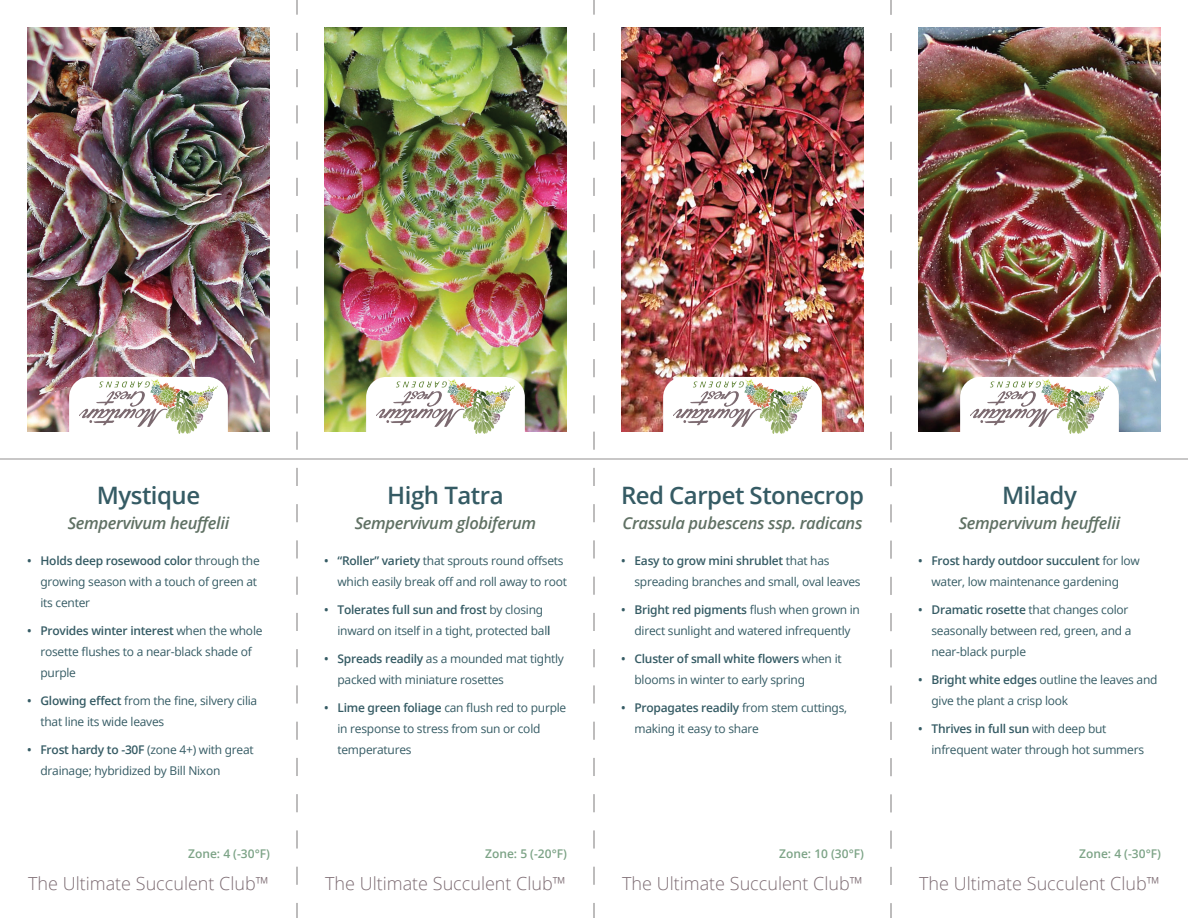
<style>
.page{position:relative;width:1188px;height:918px;background:#fff}
.page>*{position:absolute;margin:0;border:0;box-sizing:border-box;transform-origin:0 0}
.t1{font:600 24px "Open Sans";letter-spacing:-.02em;color:#355b64}
.t2{font:300 18px "Open Sans";color:#7d6c73}
.t3{font:italic 600 16.5px "Open Sans";letter-spacing:-.02em;color:#607164}
.t4{font:12px/21px "Open Sans";letter-spacing:-.02em;color:#355b64}
.t5{font:600 12px "Open Sans";color:#7ca386}
.s1{font-weight:600}
</style>
<div class="page">
<img style="left:621px;top:27px;width:243px;height:405px">
<svg style="left:663px;top:377px;width:159px;height:55px"></svg>
<img style="left:674px;top:379px;width:137px;height:54px">
<img style="left:324px;top:27px;width:243px;height:405px">
<svg style="left:366px;top:377px;width:159px;height:55px"></svg>
<img style="left:377px;top:379px;width:137px;height:54px">
<img style="left:27px;top:27px;width:243px;height:405px">
<svg style="left:69px;top:377px;width:159px;height:55px"></svg>
<img style="left:80px;top:379px;width:137px;height:54px">
<img style="left:918px;top:27px;width:243px;height:405px">
<svg style="left:960px;top:377px;width:159px;height:55px"></svg>
<img style="left:971px;top:379px;width:137px;height:54px">
<svg style="left:296px;top:0;width:2px;height:918px"></svg>
<hr style="left:0;top:459px;width:1188px;height:1px;background:#231f20">
<svg style="left:593px;top:0;width:2px;height:918px"></svg>
<svg style="left:890px;top:0;width:2px;height:918px"></svg>
<h1 class="t1" style="left:97px;top:479px;width:105px">Mystique</h1>
<h3 class="t3" style="left:68px;top:512px;width:163px">Sempervivum heuffelii</h3>
<h1 class="t1" style="left:387px;top:479px;width:118px">High Tatra</h1>
<h3 class="t3" style="left:355px;top:512px;width:183px">Sempervivum globiferum</h3>
<h1 class="t1" style="left:621px;top:479px;width:244px">Red Carpet Stonecrop</h1>
<h3 class="t3" style="left:623px;top:512px;width:241px">Crassula pubescens ssp. radicans</h3>
<h1 class="t1" style="left:1002px;top:479px;width:76px">Milady</h1>
<h3 class="t3" style="left:959px;top:512px;width:163px">Sempervivum heuffelii</h3>
<p class="t4" style="left:40px;top:550px;width:221px;text-indent:-14px"><span class="s1">• Holds deep rosewood color</span> through the growing season with a touch of green at its center</p>
<p class="t4" style="left:40px;top:620px;width:224px;text-indent:-14px"><span class="s1">• Provides winter interest</span> when the whole rosette flushes to a near-black shade of purple</p>
<p class="t4" style="left:40px;top:690px;width:218px;text-indent:-14px"><span class="s1">• Glowing effect</span> from the fine, silvery cilia that line its wide leaves</p>
<p class="t4" style="left:40px;top:738px;width:215px;text-indent:-14px"><span class="s1">• Frost hardy to -30F</span> (zone 4+) with great drainage; hybridized by Bill Nixon</p>
<p class="t4" style="left:324px;top:550px;width:245px;text-align:right"><span class="s1">• “Roller” variety</span> that sprouts round offsets which easily break off and roll away to root</p>
<p class="t4" style="left:338px;top:599px;width:215px;text-indent:-14px"><span class="s1">• Tolerates full sun and frost</span> by closing inward on itself in a tight, protected bal<span class="s1">l</span></p>
<p class="t4" style="left:338px;top:648px;width:228px;text-indent:-14px"><span class="s1">• Spreads readily</span> as a mounded mat tightly packed with miniature rosettes</p>
<p class="t4" style="left:338px;top:696px;width:230px;text-indent:-14px"><span class="s1">• Lime green foliage</span> can flush red to purple in response to stress from sun or cold temperatures</p>
<p class="t4" style="left:634px;top:550px;width:228px;text-indent:-14px"><span class="s1">• Easy to grow mini shrublet</span> that has spreading branches and small, oval leaves</p>
<p class="t4" style="left:621px;top:599px;width:240px;text-align:center"><span class="s1">• Bright red pigments</span> flush when grown in direct sunlight and watered infrequently</p>
<p class="t4" style="left:634px;top:648px;width:209px;text-indent:-14px"><span class="s1">• Cluster of small white flowers</span> when it blooms in winter to early spring</p>
<p class="t4" style="left:634px;top:696px;width:214px;text-indent:-14px"><span class="s1">• Propagates readily</span> from stem cuttings, making it easy to share</p>
<p class="t4" style="left:932px;top:550px;width:210px;text-indent:-14px"><span class="s1">• Frost hardy outdoor succulent</span> for low water, low maintenance gardening</p>
<p class="t4" style="left:932px;top:599px;width:201px;text-indent:-14px"><span class="s1">• Dramatic rosette</span> that changes color seasonally between red, green, and a near-black purple</p>
<p class="t4" style="left:932px;top:669px;width:228px;text-indent:-14px"><span class="s1">• Bright white edges</span> outline the leaves and give the plant a crisp look</p>
<p class="t4" style="left:932px;top:717px;width:214px;text-indent:-14px"><span class="s1">• Thrives in full sun</span> with deep but infrequent water through hot summers</p>
<p class="t5" style="left:188px;top:845px;width:83px">Zone: 4 (-30°F)</p>
<p class="t5" style="left:485px;top:845px;width:83px">Zone: 5 (-20°F)</p>
<p class="t5" style="left:779px;top:845px;width:86px">Zone: 10 (30°F)</p>
<p class="t5" style="left:1079px;top:845px;width:83px">Zone: 4 (-30°F)</p>
<h2 class="t2" style="left:28px;top:871px;width:242px">The Ultimate Succulent Club™</h2>
<h2 class="t2" style="left:325px;top:871px;width:242px">The Ultimate Succulent Club™</h2>
<h2 class="t2" style="left:622px;top:871px;width:242px">The Ultimate Succulent Club™</h2>
<h2 class="t2" style="left:919px;top:871px;width:242px">The Ultimate Succulent Club™</h2>
</div>
